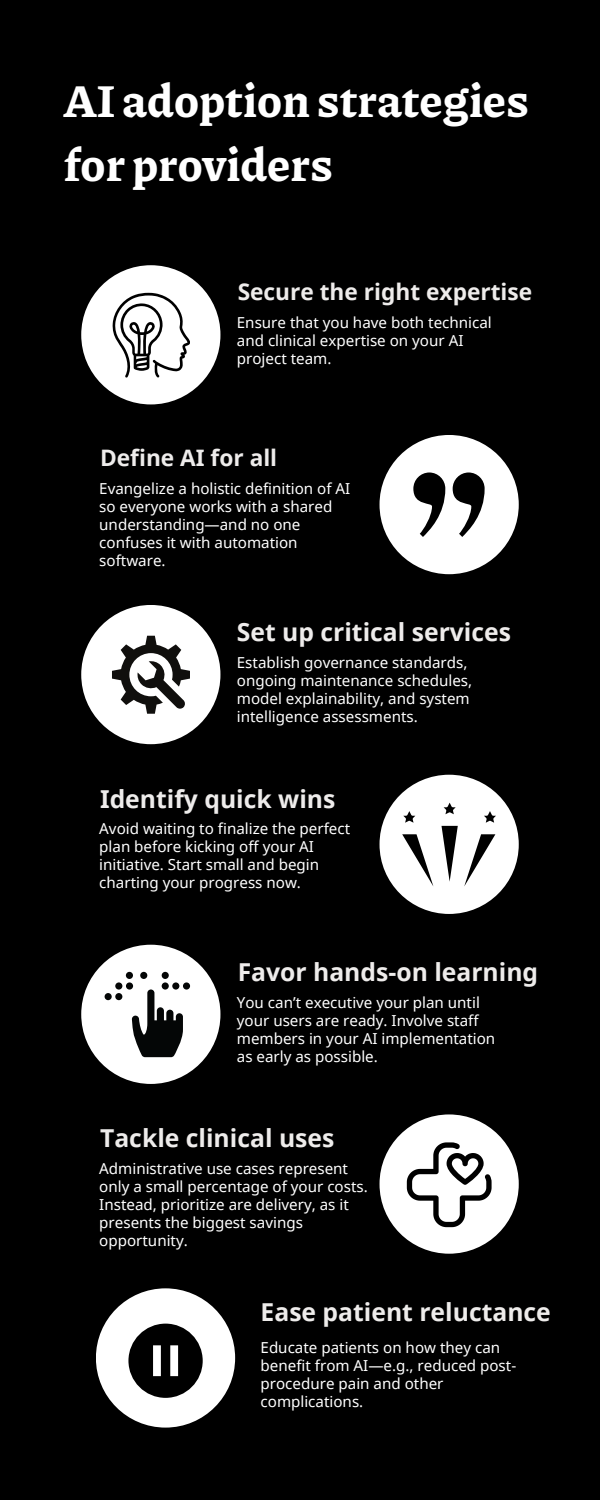
<style>
.page{position:relative;width:600px;height:1500px;background:#000}
.page>*{position:absolute;margin:0;border:0;box-sizing:border-box;transform-origin:0 0}
.t1{font:800 46px/63.8px "Piazzolla 18 pt";color:#fff}
.t2{font:700 24.7px "Noto Sans";color:#eeeceb}
.t3{font:700 22.7px "Noto Sans";color:#eeeceb}
.t4{font:15.2px/18px "Noto Sans";color:#fff}
</style>
<div class="page">
<div style="left:81px;top:265px;width:139px;height:139px;background:#fff;border-radius:50%"></div>
<div style="left:380px;top:435px;width:139px;height:139px;background:#fff;border-radius:50%"></div>
<div style="left:81px;top:605px;width:139px;height:139px;background:#fff;border-radius:50%"></div>
<div style="left:380px;top:775px;width:139px;height:139px;background:#fff;border-radius:50%"></div>
<div style="left:81px;top:945px;width:139px;height:139px;background:#fff;border-radius:50%"></div>
<div style="left:380px;top:1114px;width:139px;height:140px;background:#fff;border-radius:50%"></div>
<div style="left:96px;top:1288px;width:139px;height:140px;background:#fff;border-radius:50%"></div>
<svg style="left:112px;top:636px;width:78px;height:78px"></svg>
<svg style="left:413px;top:473px;width:32px;height:64px"></svg>
<svg style="left:453px;top:473px;width:32px;height:64px"></svg>
<svg style="left:444px;top:803px;width:12px;height:11px"></svg>
<svg style="left:403px;top:811px;width:12px;height:12px"></svg>
<svg style="left:484px;top:811px;width:12px;height:12px"></svg>
<svg style="left:442px;top:826px;width:16px;height:56px"></svg>
<svg style="left:464px;top:834px;width:31px;height:52px"></svg>
<svg style="left:402px;top:834px;width:31px;height:52px"></svg>
<svg style="left:132px;top:989px;width:51px;height:68px"></svg>
<div style="left:115px;top:982px;width:7px;height:8px;background:#040606;border-radius:50%"></div>
<div style="left:115px;top:993px;width:7px;height:7px;background:#040606;border-radius:50%"></div>
<div style="left:105px;top:993px;width:7px;height:7px;background:#040606;border-radius:50%"></div>
<div style="left:126px;top:972px;width:7px;height:7px;background:#040606;border-radius:50%"></div>
<div style="left:126px;top:982px;width:7px;height:8px;background:#040606;border-radius:50%"></div>
<div style="left:140px;top:972px;width:7px;height:7px;background:#040606;border-radius:50%"></div>
<div style="left:162px;top:972px;width:7px;height:7px;background:#040606;border-radius:50%"></div>
<div style="left:162px;top:982px;width:7px;height:8px;background:#040606;border-radius:50%"></div>
<div style="left:172px;top:982px;width:7px;height:8px;background:#040606;border-radius:50%"></div>
<div style="left:183px;top:982px;width:7px;height:8px;background:#040606;border-radius:50%"></div>
<svg style="left:407px;top:1142px;width:85px;height:85px"></svg>
<svg style="left:128px;top:1324px;width:75px;height:74px"></svg>
<svg style="left:112px;top:293px;width:78px;height:85px"></svg>
<p class="t1" style="left:64px;top:67px;width:467px">AI adoptionstrategies for providers</p>
<p class="t3" style="left:238px;top:275px;width:296px">Secure the right expertise</p>
<p class="t4" style="left:237px;top:313px;width:256px">Ensure that you have both technical and clinical expertise on your AI project team.</p>
<p class="t3" style="left:100px;top:441px;width:179px">Define AI for all</p>
<p class="t4" style="left:99px;top:479px;width:253px">Evangelize a holistic definition of AI so everyone works with a shared understanding—and no one confuses it with automation software.</p>
<p class="t2" style="left:237px;top:615px;width:276px">Set up critical services</p>
<p class="t4" style="left:237px;top:653px;width:237px">Establish governance standards, ongoing maintenance schedules, model explainability, and system intelligence assessments.</p>
<p class="t2" style="left:100px;top:781px;width:237px">Identify quick wins</p>
<p class="t4" style="left:99px;top:819px;width:252px">Avoid waiting to finalize the perfect plan before kicking off your AI initiative. Start small and begin charting your progress now.</p>
<p class="t2" style="left:238px;top:955px;width:302px">Favor hands-on learning</p>
<p class="t4" style="left:237px;top:993px;width:260px">You can’t executive your plan until your users are ready. Involve staff members in your AI implementation as early as possible.</p>
<p class="t2" style="left:100px;top:1121px;width:236px">Tackle clinical uses</p>
<p class="t4" style="left:99px;top:1159px;width:270px">Administrative use cases represent only a small percentage of your costs.<br>Instead, prioritize are delivery, as it presents the biggest savings opportunity.</p>
<p class="t2" style="left:261px;top:1295px;width:292px">Ease patient reluctance</p>
<p class="t4" style="left:261px;top:1338px;width:257px">Educate patients on how they can benefit from AI—e.g., reduced post&shy;procedure pain and other complications.</p>
</div>
